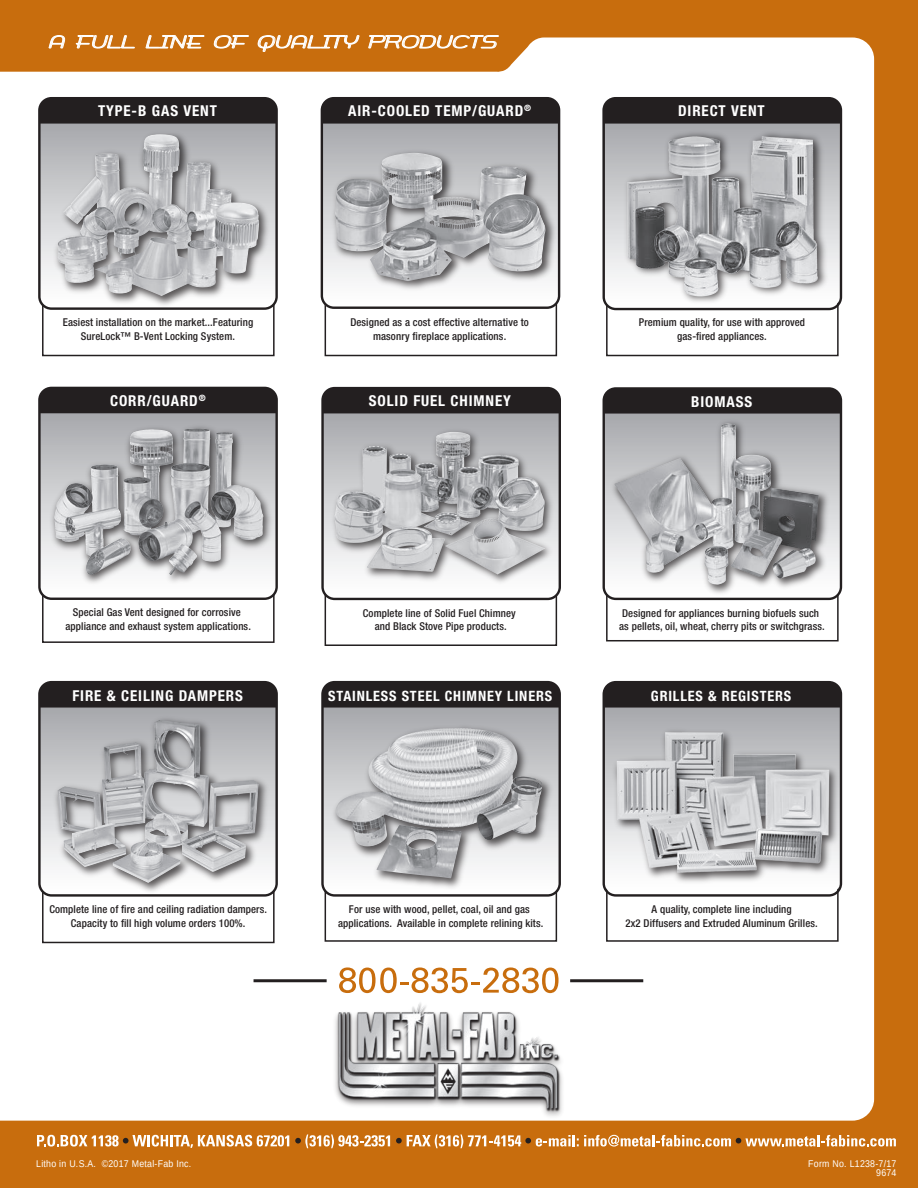
<style>
.page{position:relative;width:918px;height:1188px;background:#c86d0d}
.page>*{position:absolute;margin:0;border:0;box-sizing:border-box;transform-origin:0 0}
.t1{font:19.5px "Rocket Script";letter-spacing:.05em;color:#fff}
.t2{font:700 condensed 15px "Helvetica Neue LT Std";letter-spacing:.06em;color:#fff}
.t3{font:700 condensed 14.25px "Helvetica Neue LT Std";letter-spacing:.06em;color:#fff}
.t4{font:500 condensed 10.8px/13.5px "Helvetica Neue LT Std";letter-spacing:.01em;color:#231f20;text-align:center}
.t5{font:9.75px/9px "Liberation Sans";letter-spacing:.03em;color:#fff;text-align:right;scale:.9 1}
</style>
<div class="page">
<div style="left:0;top:38px;width:874px;height:1083px;background:#fff"></div>
<div style="left:43px;top:889px;width:231px;height:53px;background:#fff"></div>
<div style="left:42px;top:889px;width:233px;height:54px;border:2px solid #231f20"></div>
<div style="left:43px;top:589px;width:231px;height:53px;background:#fff"></div>
<div style="left:42px;top:588px;width:233px;height:55px;border:2px solid #231f20"></div>
<div style="left:43px;top:302px;width:231px;height:54px;background:#fff"></div>
<div style="left:42px;top:302px;width:233px;height:54px;border:2px solid #231f20"></div>
<div style="left:325px;top:302px;width:231px;height:54px;background:#fff"></div>
<div style="left:325px;top:302px;width:232px;height:54px;border:2px solid #231f20"></div>
<div style="left:607px;top:302px;width:231px;height:54px;background:#fff"></div>
<div style="left:606px;top:302px;width:233px;height:54px;border:2px solid #231f20"></div>
<div style="left:607px;top:588px;width:231px;height:53px;background:#fff"></div>
<div style="left:606px;top:587px;width:233px;height:54px;border:2px solid #231f20"></div>
<div style="left:607px;top:888px;width:231px;height:53px;background:#fff"></div>
<div style="left:606px;top:887px;width:233px;height:55px;border:2px solid #231f20"></div>
<div style="left:325px;top:592px;width:231px;height:53px;background:#fff"></div>
<div style="left:325px;top:591px;width:232px;height:55px;border:2px solid #231f20"></div>
<div style="left:325px;top:888px;width:231px;height:53px;background:#fff"></div>
<div style="left:325px;top:887px;width:232px;height:55px;border:2px solid #231f20"></div>
<svg style="left:603px;top:682px;width:238px;height:211px"></svg>
<svg style="left:322px;top:708px;width:238px;height:187px;background:#bbbcbf"></svg>
<svg style="left:40px;top:708px;width:237px;height:187px;background:#c2c3c6"></svg>
<svg style="left:604px;top:414px;width:237px;height:185px;background:#c6c7c9"></svg>
<svg style="left:39px;top:413px;width:238px;height:186px"></svg>
<img style="left:328px;top:1000px;width:243px;height:121px">
<svg style="left:37px;top:1135px;width:252px;height:13px"></svg>
<svg style="left:295px;top:1134px;width:95px;height:14px"></svg>
<svg style="left:396px;top:1134px;width:500px;height:14px"></svg>
<svg style="left:339px;top:967px;width:220px;height:26px"></svg>
<hr style="left:254px;top:979px;width:73px;height:3px;background:#231f20">
<hr style="left:570px;top:979px;width:73px;height:3px;background:#231f20">
<svg style="left:39px;top:124px;width:238px;height:185px;background:#c4c5c7"></svg>
<svg style="left:321px;top:98px;width:238px;height:210px;background:#c8c9cc"></svg>
<div style="left:38px;top:97px;width:240px;height:213px;border:2px solid #231f20;border-radius:12px"></div>
<div style="left:39px;top:98px;width:238px;height:26px;background:#231f20"></div>
<div style="left:321px;top:97px;width:239px;height:212px;border:2px solid #231f20;border-radius:12px"></div>
<div style="left:322px;top:98px;width:237px;height:26px;background:#231f20"></div>
<div style="left:38px;top:387px;width:240px;height:213px;border:2px solid #231f20;border-radius:12px"></div>
<div style="left:38px;top:681px;width:240px;height:216px;border:2px solid #231f20;border-radius:12px"></div>
<svg style="left:323px;top:413px;width:237px;height:186px"></svg>
<div style="left:603px;top:387px;width:239px;height:213px;border:2px solid #231f20;border-radius:12px"></div>
<div style="left:604px;top:388px;width:237px;height:26px;background:#231f20"></div>
<svg style="left:602px;top:98px;width:237px;height:210px;background:#a6a6a8"></svg>
<div style="left:604px;top:98px;width:237px;height:26px;background:#231f20"></div>
<div style="left:321px;top:681px;width:240px;height:216px;border:2px solid #231f20;border-radius:12px"></div>
<div style="left:321px;top:387px;width:240px;height:213px;border:2px solid #231f20;border-radius:12px"></div>
<div style="left:323px;top:388px;width:237px;height:25px;background:#231f20"></div>
<div style="left:39px;top:388px;width:238px;height:25px;background:#231f20"></div>
<div style="left:39px;top:682px;width:238px;height:26px;background:#231f20"></div>
<div style="left:603px;top:682px;width:237px;height:26px;background:#231f20"></div>
<div style="left:322px;top:682px;width:238px;height:26px;background:#231f20"></div>
<img style="left:611px;top:127px;width:230px;height:184px">
<img style="left:47px;top:421px;width:230px;height:167px">
<img style="left:123px;top:428px;width:71px;height:133px">
<img style="left:328px;top:583px;width:230px;height:5px">
<img style="left:319px;top:422px;width:242px;height:161px">
<img style="left:608px;top:417px;width:224px;height:181px">
<img style="left:614px;top:424px;width:115px;height:161px">
<img style="left:328px;top:721px;width:228px;height:171px">
<img style="left:335px;top:728px;width:125px;height:118px">
<img style="left:51px;top:714px;width:222px;height:183px">
<img style="left:57px;top:720px;width:200px;height:163px">
<img style="left:602px;top:716px;width:241px;height:170px">
<img style="left:50px;top:129px;width:222px;height:181px">
<img style="left:57px;top:136px;width:92px;height:135px">
<img style="left:328px;top:147px;width:231px;height:147px">
<img style="left:335px;top:153px;width:211px;height:128px">
<svg style="left:49px;top:35px;width:16px;height:13px"></svg>
<svg style="left:76px;top:35px;width:59px;height:13px"></svg>
<svg style="left:146px;top:35px;width:58px;height:14px"></svg>
<svg style="left:214px;top:35px;width:35px;height:17px"></svg>
<svg style="left:258px;top:35px;width:101px;height:17px"></svg>
<svg style="left:368px;top:35px;width:131px;height:17px"></svg>
<p class="t1" style="left:49px;top:30px;width:450px">A FULL LINE OF QUALITY PRODUCTS</p>
<p class="t2" style="left:98px;top:102px;width:120px">TYPE-B GAS VENT</p>
<p class="t2" style="left:348px;top:102px;width:185px">AIR-COOLED TEMP/GUARD<sup>®</sup></p>
<p class="t2" style="left:678px;top:102px;width:88px">DIRECT VENT</p>
<p class="t4" style="left:63px;top:316px;width:192px">Easiest installation on the market...Featuring<br>SureLock™ B-Vent Locking System.</p>
<p class="t4" style="left:350px;top:316px;width:180px">Designed as a cost effective alternative to masonry fireplace applications.</p>
<p class="t4" style="left:639px;top:316px;width:168px">Premium quality, for use with approved gas-fired appliances.</p>
<p class="t2" style="left:110px;top:391px;width:97px">CORR/GUARD<sup>®</sup></p>
<p class="t2" style="left:369px;top:391px;width:144px">SOLID FUEL CHIMNEY</p>
<p class="t2" style="left:691px;top:393px;width:62px">BIOMASS</p>
<p class="t4" style="left:66px;top:606px;width:187px">Special Gas Vent designed for corrosive appliance and exhaust system applications.</p>
<p class="t2" style="left:72px;top:687px;width:172px">FIRE &amp; CEILING DAMPERS</p>
<p class="t4" style="left:363px;top:606px;width:154px">Complete line of Solid Fuel Chimney and Black Stove Pipe products.</p>
<p class="t4" style="left:619px;top:606px;width:207px;text-align:left">Designed for appliances burning biofuels such as pellets, oil, wheat, cherry pits or switchgrass.</p>
<p class="t3" style="left:328px;top:687px;width:225px">STAINLESS STEEL CHIMNEY LINERS</p>
<p class="t3" style="left:651px;top:687px;width:142px">GRILLES &amp; REGISTERS</p>
<p class="t4" style="left:49px;top:902px;width:219px">Complete line of fire and ceiling radiation dampers.<br>Capacity to fill high volume orders 100%.</p>
<p class="t4" style="left:338px;top:902px;width:207px">For use with wood, pellet, coal, oil and gas applications. Available in complete relining kits.</p>
<p class="t4" style="left:626px;top:902px;width:194px">A quality, complete line including<br>2x2 Diffusers and Extruded Aluminum Grilles.</p>
<p class="t5" style="left:36px;top:1159px;width:174px">Litho in U.S.A. ©2017 Metal-Fab Inc.</p>
<p class="t5" style="left:808px;top:1159px;width:100px">Form No. L1238-7/17<br>9674</p>
</div>
